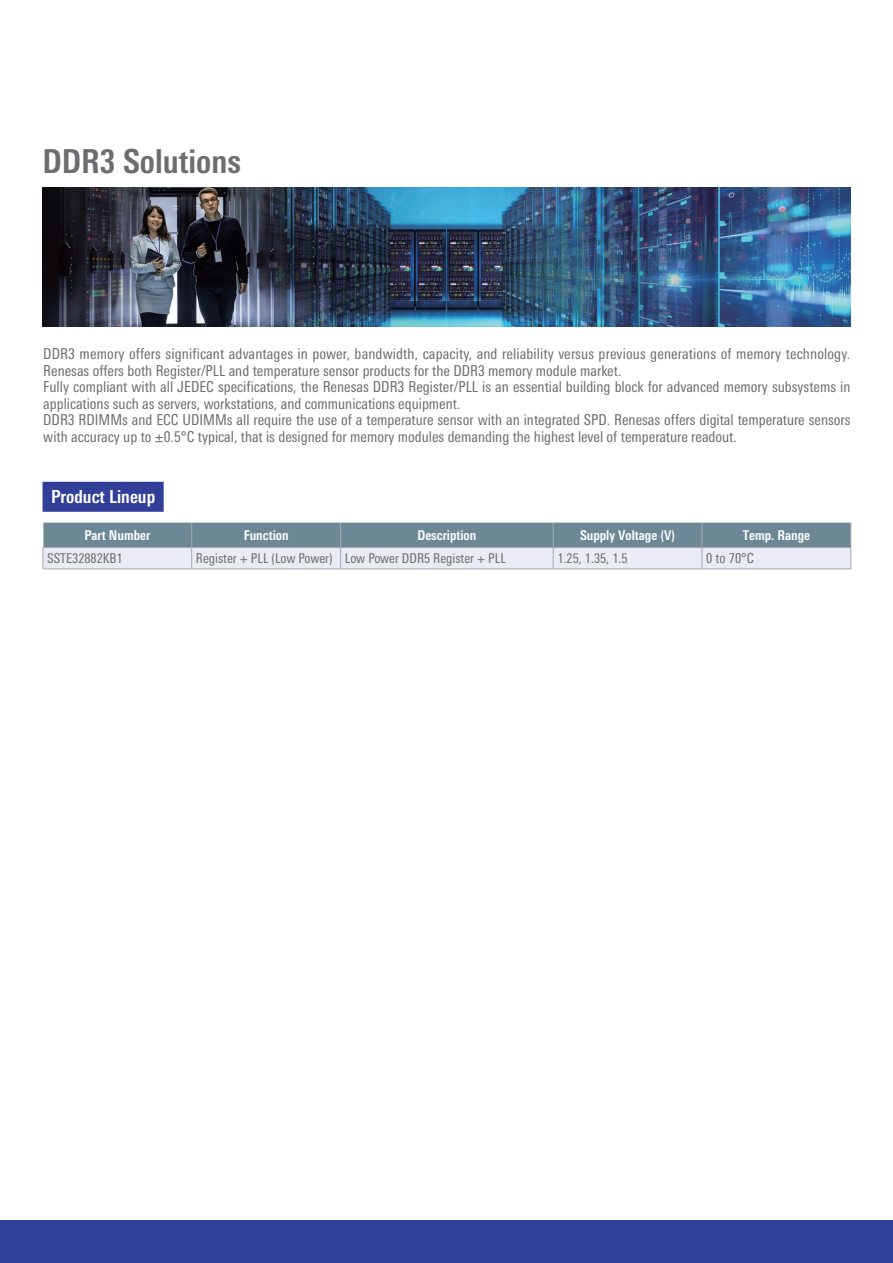
<style>
.page{position:relative;width:893px;height:1263px;background:#fff}
.page>*{position:absolute;margin:0;border:0;box-sizing:border-box;transform-origin:0 0}
.t1{font:700 condensed 33px "Linotype Univers";color:#6c6d70}
.t2{font:700 condensed 18px "Linotype Univers";color:#fff}
.t3{font:condensed 15px/16.5px "Linotype Univers";color:#6c6d70}
.t4{font:condensed 13.8px "Linotype Univers";color:#6c6d70}
.t5{font:condensed 13.5px "Linotype Univers";color:#6c6d70}
.t6{font:700 condensed 13.5px "Linotype Univers";color:#fff}
</style>
<div class="page">
<div style="left:0;top:1220px;width:893px;height:43px;background:#323f99"></div>
<img style="left:43px;top:187px;width:807px;height:140px">
<svg style="left:43px;top:522px;width:808px;height:46px;background:#a5b5c0"></svg>
<hr style="left:192px;top:547px;width:149px;height:1px;background:#a8a9ad">
<hr style="left:341px;top:547px;width:212px;height:1px;background:#a8a9ad">
<hr style="left:43px;top:568px;width:149px;height:1px;background:#a8a9ad">
<hr style="left:192px;top:568px;width:149px;height:1px;background:#a8a9ad">
<hr style="left:341px;top:568px;width:212px;height:1px;background:#a8a9ad">
<hr style="left:553px;top:547px;width:149px;height:1px;background:#a8a9ad">
<hr style="left:702px;top:547px;width:149px;height:1px;background:#a8a9ad">
<hr style="left:553px;top:568px;width:149px;height:1px;background:#a8a9ad">
<hr style="left:702px;top:568px;width:149px;height:1px;background:#a8a9ad">
<div style="left:43px;top:482px;width:121px;height:30px;background:#323f99"></div>
<h1 class="t1" style="left:43px;top:141px;width:200px">DDR3 Solutions</h1>
<p class="t3" style="left:43px;top:345px;width:809px">DDR3 memory offers significant advantages in power, bandwidth, capacity, and reliability versus previous generations of memory technology.<br>Renesas offers both Register/PLL and temperature sensor products for the DDR3 memory module market.<br>Fully compliant with all JEDEC specifications, the Renesas DDR3 Register/PLL is an essential building block for advanced memory subsystems in applications such as servers, workstations, and communications equipment.<br>DDR3 RDIMMs and ECC UDIMMs all require the use of a temperature sensor with an integrated SPD. Renesas offers digital temperature sensors with accuracy up to ±0.5°C typical, that is designed for memory modules demanding the highest level of temperature readout.</p>
<p class="t2" style="left:51px;top:486px;width:106px">Product Lineup</p>
<p class="t6" style="left:84px;top:527px;width:67px">Part Number</p>
<p class="t6" style="left:244px;top:527px;width:46px">Function</p>
<p class="t6" style="left:417px;top:527px;width:60px">Description</p>
<p class="t6" style="left:580px;top:527px;width:97px">Supply Voltage (V)</p>
<p class="t6" style="left:743px;top:527px;width:69px">Temp. Range</p>
<p class="t5" style="left:47px;top:550px;width:77px">SSTE32882KB1</p>
<p class="t5" style="left:196px;top:550px;width:311px">Register + PLL (Low Power) Low Power DDR5 Register + PLL</p>
<p class="t5" style="left:557px;top:550px;width:72px">1.25, 1.35, 1.5</p>
<p class="t4" style="left:706px;top:550px;width:49px">0 to 70°C</p>
</div>
